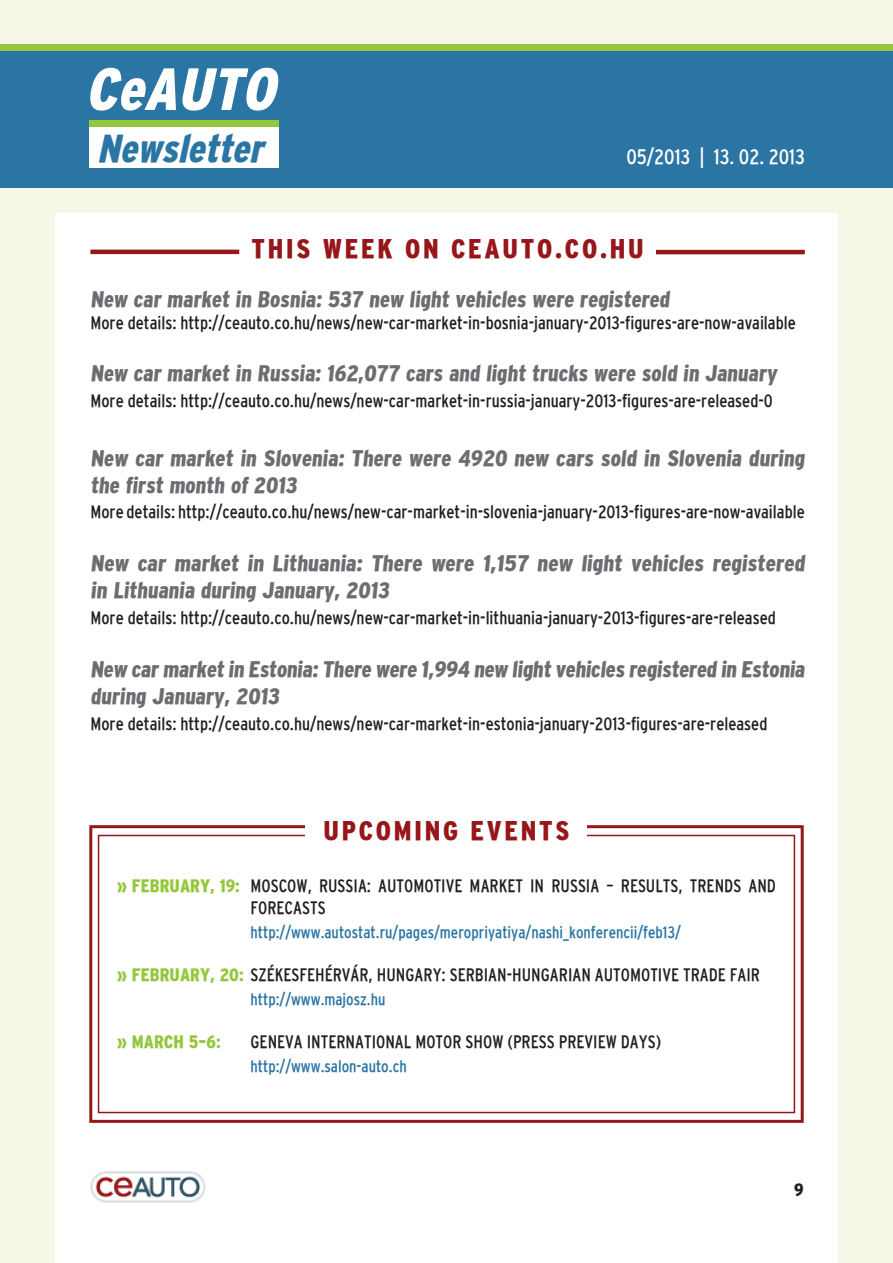
<style>
.page{position:relative;width:893px;height:1263px;background:#fff}
.page>*{position:absolute;margin:0;border:0;box-sizing:border-box;transform-origin:0 0}
.t1{font:italic 900 condensed 59.4px "Interstate";color:#fff}
.t2{font:italic 900 condensed 38.85px "Interstate";color:#2a75a4}
.t3{font:900 condensed 27px "Interstate";letter-spacing:.1em;color:#961619}
.t4{font:900 condensed 22.5px/27px "Interstate";letter-spacing:-.115em;color:#6c6d70}
.t5{font:21px "Interstate Hun Reg Cond";color:#fff}
.t6{font:18px "Interstate Hun Reg Cond";color:#231f20}
.t7{font:900 condensed 18px "Interstate";color:#94c83c}
.t8{font:900 condensed 18px "Interstate";color:#231f20}
.t9{font:16.5px "Interstate Hun Reg Cond";color:#2a75a4}
.s1{font-family:"Interstate Hun Reg Cond";font-weight:400;font-stretch:normal;color:#231f20}
</style>
<div class="page">
<div style="left:0;top:0;width:54px;height:1263px;background:#f6f7e7"></div>
<div style="left:839px;top:0;width:54px;height:1263px;background:#f6f7e7"></div>
<div style="left:0;top:0;width:893px;height:213px;background:#f6f7e7"></div>
<div style="left:0;top:51px;width:893px;height:136px;background:#2a75a4"></div>
<div style="left:90px;top:125px;width:189px;height:42px;background:#fff"></div>
<div style="left:90px;top:121px;width:189px;height:6px;background:#94c83c"></div>
<img style="left:90px;top:1171px;width:116px;height:32px">
<div style="left:0;top:45px;width:893px;height:6px;background:#94c83c"></div>
<div style="left:98px;top:835px;width:697px;height:278px;border:2px solid #961619"></div>
<div style="left:89px;top:825px;width:715px;height:298px;border:3px solid #961619"></div>
<div style="left:306px;top:816px;width:281px;height:41px;background:#fff"></div>
<hr style="left:90px;top:250px;width:149px;height:4px;background:#961619">
<hr style="left:656px;top:250px;width:149px;height:4px;background:#961619">
<h1 class="t1" style="left:85px;top:56px;width:205px">Ceauto</h1>
<h2 class="t2" style="left:97px;top:127px;width:176px">Newsletter</h2>
<p class="t5" style="left:626px;top:145px;width:180px">05/2013 | 13. 02. 2013</p>
<h3 class="t3" style="left:252px;top:234px;width:394px">This week on ceauto.co.hu</h3>
<p class="t4" style="left:90px;top:285px;width:583px">New car market in Bosnia: 537 new light vehicles were registered</p>
<p class="t6" style="left:90px;top:312px;width:707px">More details: http://ceauto.co.hu/news/new-car-market-in-bosnia-january-2013-figures-are-now-available</p>
<p class="t4" style="left:90px;top:360px;width:691px">New car market in Russia: 162,077 cars and light trucks were sold in January</p>
<p class="t6" style="left:90px;top:391px;width:684px">More details: http://ceauto.co.hu/news/new-car-market-in-russia-january-2013-figures-are-released-0</p>
<p class="t4" style="left:90px;top:444px;width:718px">New car market in Slovenia: There were 4920 new cars sold in Slovenia during the first month of 2013</p>
<p class="t6" style="left:90px;top:502px;width:716px">More details: http://ceauto.co.hu/news/new-car-market-in-slovenia-january-2013-figures-are-now-available</p>
<p class="t4" style="left:90px;top:550px;width:718px">New car market in Lithuania: There were 1,157 new light vehicles registered in Lithuania during January, 2013</p>
<p class="t6" style="left:90px;top:608px;width:687px">More details: http://ceauto.co.hu/news/new-car-market-in-lithuania-january-2013-figures-are-released</p>
<p class="t4" style="left:90px;top:655px;width:718px">New car market in Estonia: There were 1,994 new light vehicles registered in Estonia during January, 2013</p>
<p class="t6" style="left:90px;top:713px;width:678px">More details: http://ceauto.co.hu/news/new-car-market-in-estonia-january-2013-figures-are-released</p>
<h3 class="t3" style="left:324px;top:816px;width:87px">upcoming</h3>
<h3 class="t3" style="left:470px;top:816px;width:100px">events</h3>
<p class="t7" style="left:117px;top:876px;width:155px">» February, 19: <span class="s1">Moscow</span></p>
<p class="t6" style="left:308px;top:876px;width:29px">, Russia</p>
<p class="t6" style="left:367px;top:876px;width:30px">: Automotive</p>
<p class="t6" style="left:470px;top:876px;width:10px">market</p>
<p class="t6" style="left:530px;top:876px;width:39px">in Russia</p>
<p class="t6" style="left:606px;top:876px;width:24px">– results</p>
<p class="t6" style="left:678px;top:876px;width:21px">, trends</p>
<p class="t6" style="left:748px;top:876px;width:10px">and</p>
<p class="t6" style="left:250px;top:897px;width:10px">forecasts</p>
<p class="t9" style="left:250px;top:923px;width:432px">http://www.autostat.ru/pages/meropriyatiya/nashi_konferencii/feb13/</p>
<p class="t7" style="left:117px;top:964px;width:167px">» February, 20: <span class="s1">Székesfeh</span></p>
<p class="t6" style="left:325px;top:964px;width:72px">érvár, Hungar</p>
<p class="t6" style="left:433px;top:964px;width:34px">y: Serbian</p>
<p class="t6" style="left:507px;top:964px;width:25px">-Hungarian</p>
<p class="t6" style="left:595px;top:964px;width:19px">Automotive</p>
<p class="t6" style="left:683px;top:964px;width:17px">Trade</p>
<p class="t6" style="left:730px;top:964px;width:15px">Fair</p>
<p class="t9" style="left:250px;top:990px;width:137px">http://www.majosz.hu</p>
<p class="t7" style="left:117px;top:1032px;width:48px">» March</p>
<p class="t7" style="left:189px;top:1032px;width:33px">5–6:</p>
<p class="t6" style="left:250px;top:1032px;width:19px">Geneva</p>
<p class="t6" style="left:307px;top:1032px;width:14px">International</p>
<p class="t6" style="left:415px;top:1032px;width:21px">Motor</p>
<p class="t6" style="left:466px;top:1032px;width:19px">Show</p>
<p class="t6" style="left:507px;top:1032px;width:15px">(press</p>
<p class="t6" style="left:559px;top:1032px;width:10px">preview</p>
<p class="t6" style="left:621px;top:1032px;width:42px">days)</p>
<p class="t9" style="left:250px;top:1057px;width:158px">http://www.salon-auto.ch</p>
<p class="t8" style="left:794px;top:1179px;width:11px">9</p>
</div>
